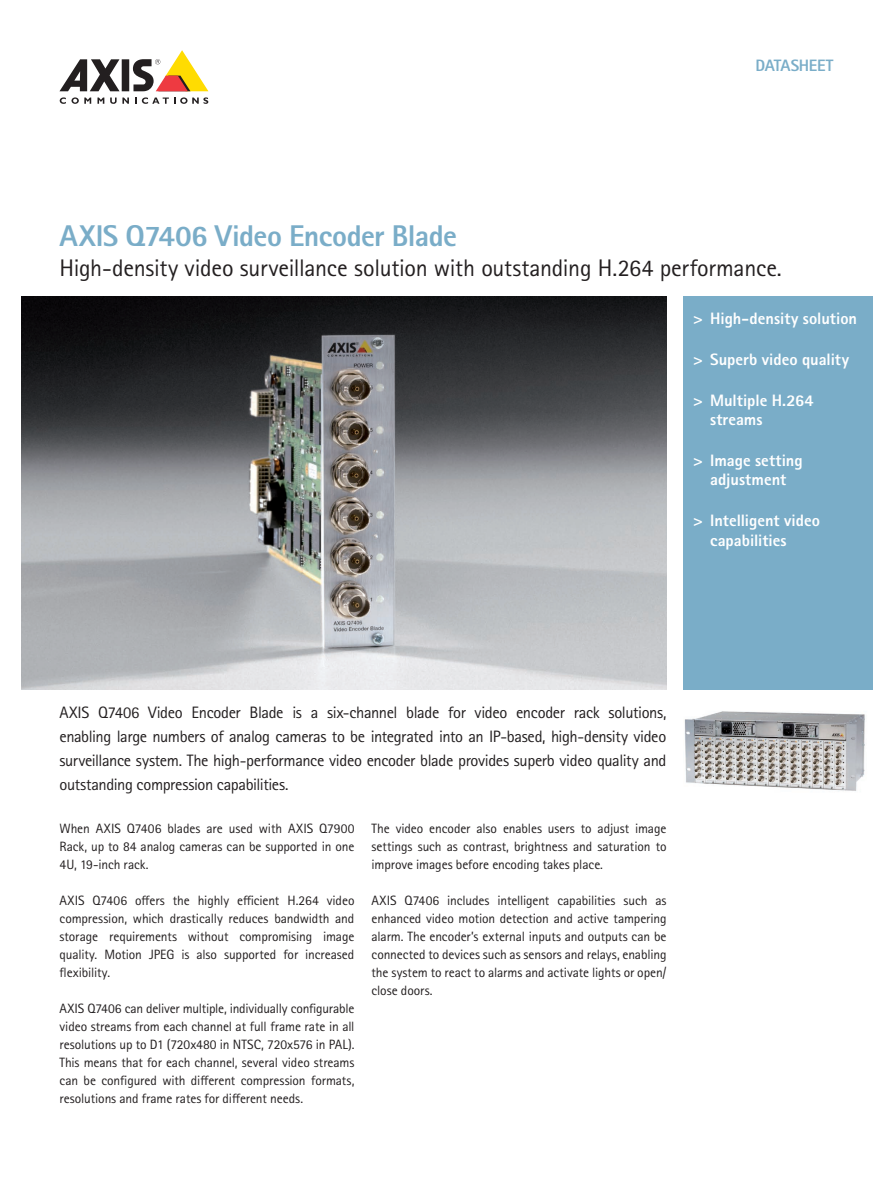
<style>
.page{position:relative;width:893px;height:1191px;background:#fff}
.page>*{position:absolute;margin:0;border:0;box-sizing:border-box;transform-origin:0 0}
.t1{font:800 30px "Rotis Sans Serif Pro";letter-spacing:-.02em;color:#7aadc8}
.t2{font:24px "Rotis Sans Serif Pro";letter-spacing:-.01em;color:#231f20}
.t3{font:16.5px/24px "Rotis Sans Serif Pro";letter-spacing:-.025em;color:#231f20;text-align:justify}
.t4{font:800 16.5px/19.5px "Rotis Sans Serif Pro";color:#fff}
.t5{font:800 16.5px "Rotis Sans Serif Pro";letter-spacing:-.02em;color:#7aadc8}
.t6{font:13.5px/18px "Rotis Sans Serif Pro";letter-spacing:-.01em;color:#231f20;text-align:justify}
</style>
<div class="page">
<div style="left:122px;top:59px;width:7px;height:32px;background:#231f20"></div>
<svg style="left:60px;top:59px;width:60px;height:32px"></svg>
<svg style="left:133px;top:50px;width:75px;height:41px"></svg>
<svg style="left:60px;top:97px;width:31px;height:7px"></svg>
<svg style="left:97px;top:98px;width:7px;height:6px"></svg>
<svg style="left:110px;top:98px;width:19px;height:6px"></svg>
<svg style="left:135px;top:97px;width:73px;height:7px"></svg>
<div style="left:684px;top:296px;width:189px;height:393px;background:#7aadc8"></div>
<img style="left:684px;top:711px;width:181px;height:80px">
<img style="left:21px;top:296px;width:645px;height:393px">
<p class="t5" style="left:755px;top:55px;width:80px">DATASHEET</p>
<h1 class="t1" style="left:60px;top:217px;width:399px">AXIS Q7406 Video Encoder Blade</h1>
<h2 class="t2" style="left:60px;top:254px;width:724px">High-density video surveillance solution with outstanding H.264 performance.</h2>
<p class="t4" style="left:693px;top:308px;width:166px">&gt; High-density solution</p>
<p class="t4" style="left:693px;top:349px;width:157px">&gt; Superb video quality</p>
<p class="t4" style="left:710px;top:390px;width:105px;text-indent:-17px">&gt; Multiple H.264 streams</p>
<p class="t4" style="left:693px;top:450px;width:111px;text-align:center">&gt; Image setting adjustment</p>
<p class="t4" style="left:710px;top:511px;width:111px;text-indent:-17px">&gt; Intelligent video capabilities</p>
<p class="t3" style="left:60px;top:700px;width:608px">AXIS Q7406 Video Encoder Blade is a six-channel blade for video encoder rack solutions, enabling large numbers of analog cameras to be integrated into an IP-based, high-density video surveillance system. The high-performance video encoder blade provides superb video quality and outstanding compression capabilities.</p>
<p class="t6" style="left:60px;top:819px;width:296px">When AXIS Q7406 blades are used with AXIS Q7900<br>Rack, up to 84 analog cameras can be supported in one 4U, 19-inch rack.</p>
<p class="t6" style="left:60px;top:891px;width:296px">AXIS Q7406 offers the highly efficient H.264 video compression, which drastically reduces bandwidth and storage requirements without compromising image quality. Motion JPEG is also supported for increased flexibility.</p>
<p class="t6" style="left:60px;top:999px;width:296px">AXIS Q7406 can deliver multiple, individually configurable video streams from each channel at full frame rate in all resolutions up to D1 (720x480 in NTSC, 720x576 in PAL).<br>This means that for each channel, several video streams can be configured with different compression formats, resolutions and frame rates for different needs.</p>
<p class="t6" style="left:372px;top:819px;width:296px">The video encoder also enables users to adjust image settings such as contrast, brightness and saturation to improve images before encoding takes place.</p>
<p class="t6" style="left:372px;top:891px;width:297px">AXIS Q7406 includes intelligent capabilities such as enhanced video motion detection and active tampering alarm. The encoder’s external inputs and outputs can be connected to devices such as sensors and relays, enabling the system to react to alarms and activate lights or open/ close doors.</p>
</div>
